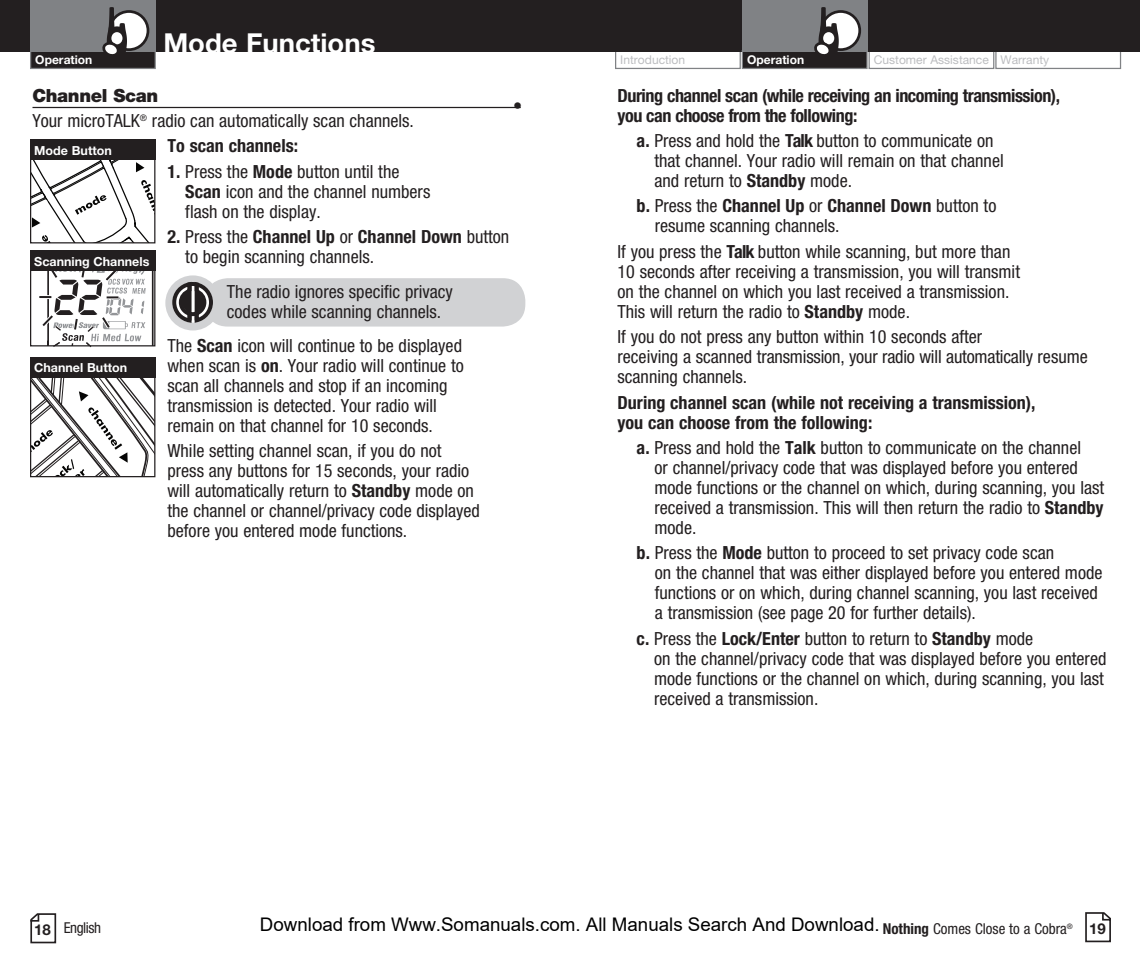
<style>
.page{position:relative;width:1140px;height:960px;background:#fff}
.page>*{position:absolute;margin:0;border:0;box-sizing:border-box;transform-origin:0 0}
.t1{font:700 27.5px "Helvetica Neue LT Std";color:#fff}
.t2{font:21px "Myriad";color:#231f20}
.t3{font:18.75px "Arial";color:#000}
.t4{font:condensed 18px/20px "Helvetica Neue LT Std";color:#231f20}
.t5{font:700 condensed 18px/20px "Helvetica Neue LT Std";letter-spacing:-.025em;color:#231f20}
.t6{font:700 condensed 18px/20px "Helvetica Neue LT Std";color:#231f20}
.t7{font:900 18px "Helvetica Neue LT Std";letter-spacing:-.02em;color:#231f20}
.t8{font:700 18px "Helvetica Neue LT Std";color:#231f20}
.t9{font:condensed 15px "Helvetica Neue LT Std";color:#231f20}
.t10{font:condensed 15px "Helvetica Neue LT Std";letter-spacing:-.03em;color:#231f20}
.t11{font:700 15px "Helvetica Neue LT Std";color:#231f20}
.t12{font:700 12.5px "Helvetica Neue LT Std";color:#fff}
.t13{font:12px "Helvetica Neue LT Std";color:#bcbdc0}
.t14{font:700 12px "Helvetica Neue LT Std";color:#fff}
.t15{font:10.75px/13px "Helvetica";color:#231f20}
.t16{font:10px "Helvetica";color:#231f20}
.t17{font:9.5px "Helvetica";color:#231f20}
.t18{font:condensed 7.5px "Helvetica Neue LT Std";color:#231f20}
.s1{font-weight:700}
.s2{font-weight:700;font-stretch:normal}
</style>
<div class="page">
<div style="left:205px;top:278px;width:320px;height:49px;background:#d1d2d4;border-radius:22px"></div>
<div style="left:165px;top:275px;width:55px;height:55px;background:#d1d2d4;border-radius:50%"></div>
<svg style="left:170px;top:279px;width:44px;height:46px"></svg>
<div style="left:869px;top:50px;width:125px;height:19px;border:1px solid #808285"></div>
<div style="left:995px;top:50px;width:126px;height:19px;border:1px solid #808285"></div>
<div style="left:615px;top:50px;width:126px;height:19px;border:1px solid #808285"></div>
<div style="left:570px;top:0;width:570px;height:52px;background:#231f20"></div>
<div style="left:742px;top:51px;width:125px;height:17px;background:#231f20"></div>
<div style="left:742px;top:50px;width:126px;height:19px;border:1px solid #808285"></div>
<div style="left:742px;top:0;width:126px;height:52px;background:#808285"></div>
<div style="left:822px;top:12px;width:38px;height:38px;background:#fff;border-radius:50%"></div>
<div style="left:820px;top:10px;width:41px;height:41px;border:3px solid #231f20;border-radius:50%"></div>
<svg style="left:814px;top:7px;width:25px;height:48px"></svg>
<div style="left:0;top:0;width:570px;height:52px;background:#231f20"></div>
<div style="left:31px;top:51px;width:124px;height:17px;background:#231f20"></div>
<div style="left:30px;top:50px;width:126px;height:19px;border:1px solid #808285"></div>
<div style="left:30px;top:0;width:126px;height:52px;background:#808285"></div>
<div style="left:110px;top:12px;width:38px;height:38px;background:#fff;border-radius:50%"></div>
<div style="left:108px;top:10px;width:41px;height:41px;border:3px solid #231f20;border-radius:50%"></div>
<svg style="left:102px;top:7px;width:25px;height:48px"></svg>
<hr style="left:32px;top:107px;width:489px;height:1px;background:#231f20">
<svg style="left:39px;top:271px;width:115px;height:76px"></svg>
<div style="left:30px;top:251px;width:125px;height:95px;border:1px solid #231f20"></div>
<div style="left:30px;top:251px;width:125px;height:20px;background:#231f20"></div>
<svg style="left:32px;top:160px;width:121px;height:81px"></svg>
<div style="left:30px;top:140px;width:125px;height:103px;border:1px solid #231f20"></div>
<div style="left:30px;top:140px;width:125px;height:20px;background:#231f20"></div>
<svg style="left:32px;top:377px;width:121px;height:98px"></svg>
<div style="left:30px;top:357px;width:125px;height:120px;border:1px solid #231f20"></div>
<div style="left:30px;top:357px;width:125px;height:20px;background:#231f20"></div>
<svg style="left:30px;top:913px;width:27px;height:30px"></svg>
<svg style="left:1085px;top:912px;width:26px;height:30px"></svg>
<h1 class="t1" style="left:163px;top:26px;width:214px">Mode Functions</h1>
<p class="t14" style="left:35px;top:52px;width:59px">Operation</p>
<p class="t15" style="left:36px;top:83px;width:23px">Intro</p>
<p class="t15" style="left:104px;top:83px;width:49px">Operation</p>
<p class="t5" style="left:618px;top:85px;width:444px">During channel scan (while receiving an incoming transmission), you can choose from the following:</p>
<p class="t4" style="left:654px;top:131px;width:351px;text-indent:-18px"><span class="s1">a.</span> Press and hold the <span class="s1">Talk</span> button to communicate on that channel. Your radio will remain on that channel and return to <span class="s1">Standby</span> mode.</p>
<p class="t4" style="left:655px;top:196px;width:343px;text-indent:-18px"><span class="s1">b.</span> Press the <span class="s1">Channel Up</span> or <span class="s1">Channel Down</span> button to resume scanning channels.</p>
<p class="t4" style="left:618px;top:241px;width:404px">If you press the <span class="s1">Talk</span> button while scanning, but more than 10 seconds after receiving a transmission, you will transmit on the channel on which you last received a transmission.<br>This will return the radio to <span class="s1">Standby</span> mode.</p>
<p class="t4" style="left:618px;top:327px;width:472px">If you do not press any button within 10 seconds after<br>receiving a scanned transmission, your radio will automatically resume scanning channels.</p>
<p class="t6" style="left:618px;top:392px;width:420px">During channel scan (while not receiving a transmission), you can choose from the following:</p>
<p class="t4" style="left:654px;top:437px;width:451px;text-indent:-18px"><span class="s1">a.</span> Press and hold the <span class="s1">Talk</span> button to communicate on the channel<br>or channel/privacy code that was displayed before you entered mode functions or the channel on which, during scanning, you last received a transmission. This will then return the radio to <span class="s1">Standby </span>mode.</p>
<p class="t4" style="left:655px;top:543px;width:449px;text-indent:-18px"><span class="s1">b.</span> Press the <span class="s1">Mode</span> button to proceed to set privacy code scan<br>on the channel that was either displayed before you entered mode functions or on which, during channel scanning, you last received a transmission (see page 20 for further details).</p>
<p class="t4" style="left:654px;top:628px;width:454px;text-indent:-18px"><span class="s1">c.</span> Press the <span class="s1">Lock/Enter</span> button to return to <span class="s1">Standby</span> mode<br>on the channel/privacy code that was displayed before you entered mode functions or the channel on which, during scanning, you last received a transmission.</p>
<p class="t13" style="left:620px;top:53px;width:66px">Introduction</p>
<p class="t14" style="left:747px;top:52px;width:59px">Operation</p>
<p class="t13" style="left:874px;top:53px;width:177px">Customer Assistance Warranty</p>
<p class="t15" style="left:748px;top:83px;width:23px">Intro</p>
<p class="t15" style="left:816px;top:83px;width:49px">Operation</p>
<p class="t15" style="left:905px;top:83px;width:54px">Customer<br>Assistance</p>
<p class="t15" style="left:997px;top:83px;width:45px">Warranty</p>
<p class="t7" style="left:32px;top:85px;width:127px">Channel Scan</p>
<p class="t8" style="left:513px;top:95px;width:11px">•</p>
<p class="t4" style="left:167px;top:108px;width:248px;line-height:25.5px;text-indent:-135px">Your microTALK<sup>®</sup> radio can automatically scan channels.<br><span class="s1">To scan channels:</span></p>
<p class="t4" style="left:185px;top:161px;width:247px;text-indent:-18px"><span class="s1">1.</span> Press the <span class="s1">Mode</span> button until the<br><span class="s1">Scan</span> icon and the channel numbers flash on the display.</p>
<p class="t4" style="left:185px;top:227px;width:326px;text-indent:-18px"><span class="s1">2.</span> Press the <span class="s1">Channel Up</span> or <span class="s1">Channel Down</span> button to begin scanning channels.</p>
<p class="t4" style="left:227px;top:281px;width:228px">The radio ignores specific privacy codes while scanning channels.</p>
<p class="t4" style="left:167px;top:336px;width:298px">The <span class="s1">Scan</span> icon will continue to be displayed when scan is <span class="s1">on</span>. Your radio will continue to scan all channels and stop if an incoming transmission is detected. Your radio will remain on that channel for 10 seconds.</p>
<p class="t4" style="left:167px;top:441px;width:314px">While setting channel scan, if you do not press any buttons for 15 seconds, your radio will automatically return to <span class="s1">Standby</span> mode on the channel or channel/privacy code displayed before you entered mode functions.</p>
<p class="t17" style="left:106px;top:115px;width:21px">Intro</p>
<p class="t17" style="left:166px;top:115px;width:43px">Operation</p>
<p class="t17" style="left:244px;top:115px;width:43px">Customer</p>
<p class="t17" style="left:325px;top:115px;width:40px">Warranty</p>
<p class="t12" style="left:34px;top:143px;width:79px">Mode Button</p>
<p class="t16" style="left:705px;top:206px;width:76px">Secondary Icons</p>
<p class="t12" style="left:34px;top:253px;width:117px">Scanning Channels</p>
<p class="t15" style="left:830px;top:336px;width:32px">Notice</p>
<p class="t17" style="left:178px;top:337px;width:29px">Notice</p>
<p class="t12" style="left:34px;top:360px;width:94px">Channel Button</p>
<p class="t2" style="left:702px;top:489px;width:64px;rotate:-40deg">LI 7300</p>
<p class="t3" style="left:260px;top:914px;width:621px">Download from Www.Somanuals.com. All Manuals Search And Download.</p>
<p class="t10" style="left:34px;top:919px;width:68px"><span class="s2">18</span> English</p>
<p class="t9" style="left:883px;top:920px;width:186px"><span class="s1">Nothing</span> Comes Close to a Cobra</p>
<p class="t11" style="left:1089px;top:919px;width:18px">19</p>
<p class="t18" style="left:1067px;top:922px;width:7px">®</p>
</div>
